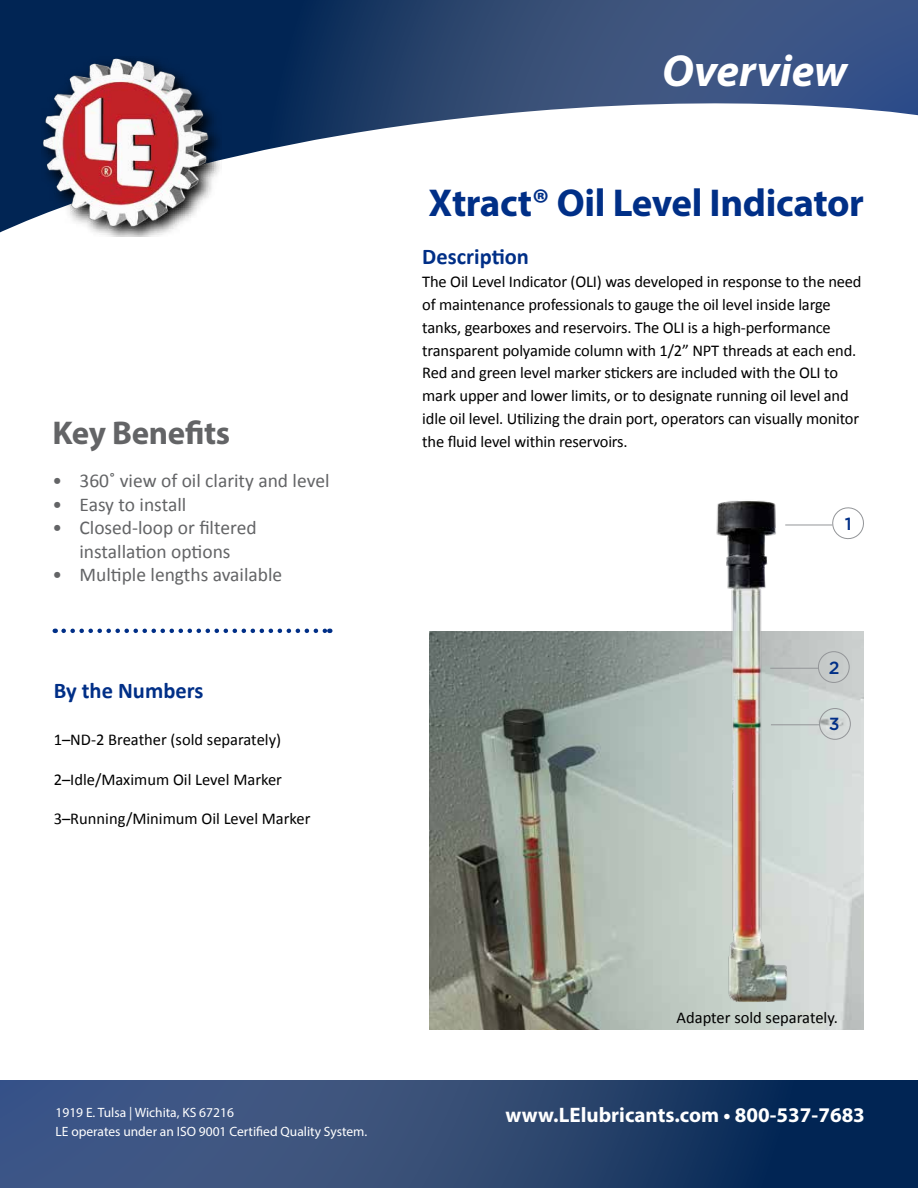
<style>
.page{position:relative;width:918px;height:1188px;background:#fff}
.page>*{position:absolute;margin:0;border:0;box-sizing:border-box;transform-origin:0 0}
.t1{font:italic 700 45px "Myriad Pro";color:#fff}
.t2{font:700 39px "Myriad Pro";letter-spacing:-.01em;color:#002f87}
.t3{font:700 33px "Myriad Pro";letter-spacing:-.01em;color:#636466}
.t4{font:700 22.5px "Calibri";color:#002f87}
.t5{font:700 21px "Myriad Pro";color:#fff}
.t6{font:19.5px/23.4px "Calibri";color:#636466;text-align:center}
.t7{font:500 17.55px "Gotham";color:#002f87}
.t8{font:16.5px/22.8px "Calibri";letter-spacing:-.01em;color:#000}
.t9{font:13.5px/19.5px "Myriad Pro";color:#fff}
</style>
<div class="page">
<svg style="left:0;top:0;width:918px;height:237px"></svg>
<svg style="left:0;top:1081px;width:918px;height:107px;background:#294570"></svg>
<img style="left:41px;top:56px;width:180px;height:180px">
<svg style="left:64px;top:629px;width:266px;height:4px"></svg>
<img style="left:430px;top:632px;width:434px;height:397px">
<img style="left:708px;top:500px;width:87px;height:529px">
<div style="left:819px;top:708px;width:32px;height:32px;border:1px solid #939598;border-radius:50%"></div>
<div style="left:818px;top:651px;width:32px;height:32px;border:1px solid #939598;border-radius:50%"></div>
<svg style="left:829px;top:507px;width:35px;height:33px"></svg>
<hr style="left:770px;top:668px;width:48px;height:1px;background:#939598">
<hr style="left:771px;top:724px;width:49px;height:1px;background:#939598">
<hr style="left:785px;top:525px;width:47px;height:1px;background:#939598">
<h1 class="t1" style="left:662px;top:42px;width:186px">Overview</h1>
<h3 class="t3" style="left:52px;top:411px;width:179px">Key Benefits</h3>
<p class="t6" style="left:52px;top:468px;width:279px">• 360˚ view of oil clarity and level</p>
<p class="t6" style="left:52px;top:492px;width:135px">• Easy to install</p>
<p class="t6" style="left:52px;top:515px;width:206px">• Closed-loop or filtered installation options</p>
<p class="t6" style="left:52px;top:562px;width:231px">• Multiple lengths available</p>
<h3 class="t4" style="left:54px;top:677px;width:151px">By the Numbers</h3>
<p class="t8" style="left:54px;top:728px;width:229px">1–ND-2 Breather (sold separately)</p>
<p class="t8" style="left:54px;top:767px;width:230px">2–Idle/Maximum Oil Level Marker</p>
<p class="t8" style="left:54px;top:807px;width:258px">3–Running/Minimum Oil Level Marker</p>
<h2 class="t2" style="left:429px;top:178px;width:437px">Xtract® Oil Level Indicator</h2>
<h3 class="t4" style="left:422px;top:243px;width:108px">Description</h3>
<p class="t8" style="left:422px;top:270px;width:441px">The Oil Level Indicator (OLI) was developed in response to the need of maintenance professionals to gauge the oil level inside large tanks, gearboxes and reservoirs. The OLI is a high-performance transparent polyamide column with 1/2” NPT threads at each end.<br>Red and green level marker stickers are included with the OLI to mark upper and lower limits, or to designate running oil level and idle oil level. Utilizing the drain port, operators can visually monitor the fluid level within reservoirs.</p>
<p class="t7" style="left:845px;top:513px;width:8px">1</p>
<p class="t7" style="left:829px;top:657px;width:12px">2</p>
<p class="t7" style="left:829px;top:712px;width:12px">3</p>
<p class="t8" style="left:677px;top:1005px;width:163px">Adapter sold separately.</p>
<p class="t9" style="left:56px;top:1102px;width:313px">1919 E. Tulsa | Wichita, KS 67216<br>LE operates under an ISO 9001 Certified Quality System.</p>
<p class="t5" style="left:506px;top:1102px;width:361px">www.LElubricants.com • 800-537-7683</p>
</div>
